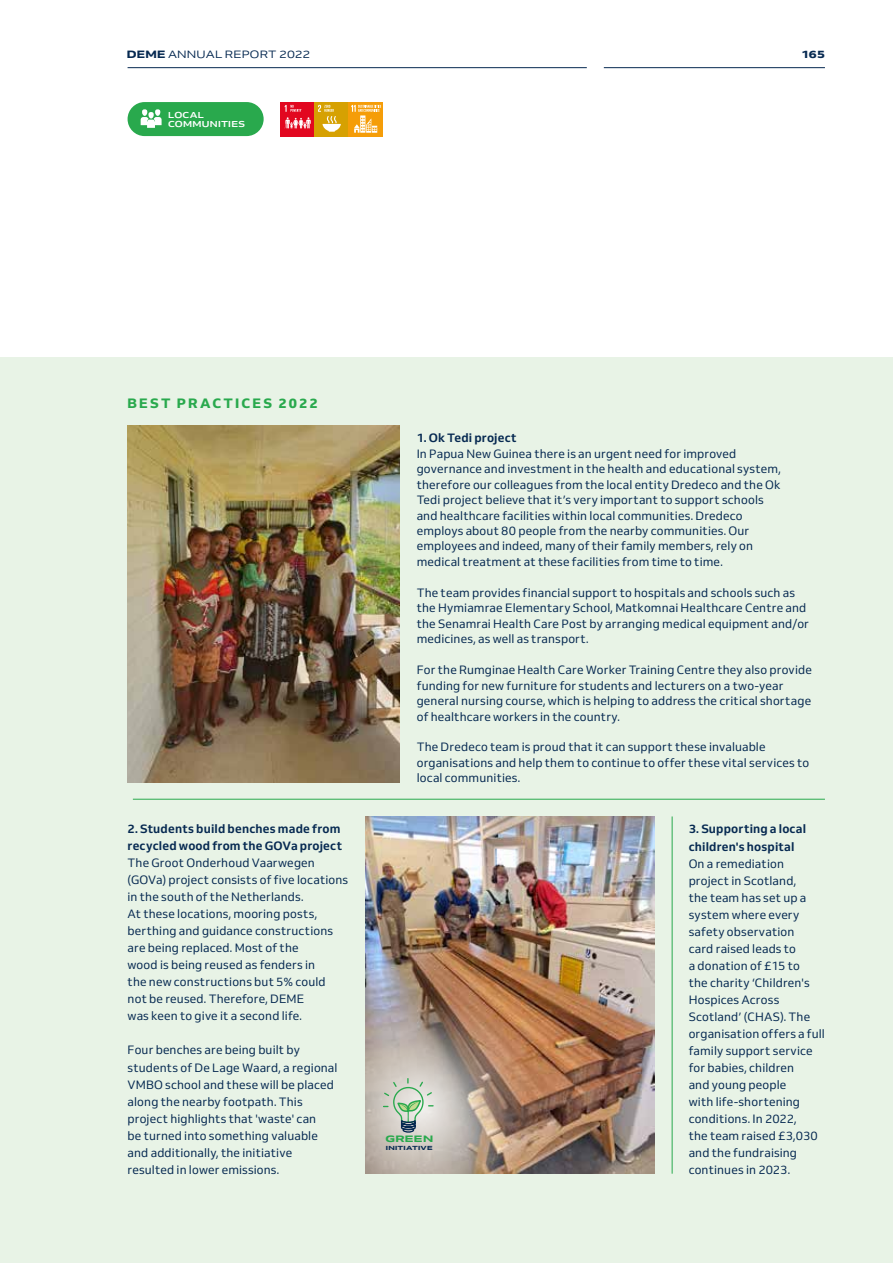
<style>
.page{position:relative;width:893px;height:1263px;background:#fff}
.page>*{position:absolute;margin:0;border:0;box-sizing:border-box;transform-origin:0 0}
.t1{font:800 13.5px "Venn";letter-spacing:.16em;color:#29a94d}
.t2{font:12px/17px "Venn";letter-spacing:.01em;color:#062951}
.t3{font:700 12px/17px "Venn";letter-spacing:.015em;color:#062951}
.t4{font:10.5px "Venn Semi Ex";letter-spacing:.015em;color:#062951}
.t5{font:10.5px "Venn Semi Ex X Bold";color:#062951}
.t6{font:800 expanded 9.15px "Venn";letter-spacing:.035em;color:#29a94d}
.t7{font:700 8.55px/9px "Venn Semi Ex";letter-spacing:.03em;color:#fff}
.t8{font:800 expanded 5.85px "Venn";letter-spacing:.035em;color:#062951}
.s1{font-family:"Venn Semi Ex X Bold"}
</style>
<div class="page">
<hr style="left:604px;top:67px;width:221px;height:1px;background:#062951">
<hr style="left:128px;top:67px;width:459px;height:1px;background:#062951">
<div style="left:0;top:357px;width:893px;height:906px;background:#e8f3e6"></div>
<div style="left:128px;top:102px;width:136px;height:34px;background:#29a94d;border-radius:17px"></div>
<svg style="left:141px;top:109px;width:21px;height:19px"></svg>
<div style="left:281px;top:102px;width:34px;height:34px;background:#e2071f"></div>
<svg style="left:285px;top:105px;width:26px;height:23px"></svg>
<div style="left:315px;top:102px;width:34px;height:34px;background:#d6a102"></div>
<svg style="left:318px;top:105px;width:23px;height:27px"></svg>
<div style="left:349px;top:102px;width:34px;height:34px;background:#f59d08"></div>
<svg style="left:351px;top:105px;width:30px;height:28px"></svg>
<hr style="left:672px;top:816px;width:1px;height:358px;background:#29a94d">
<hr style="left:133px;top:799px;width:692px;height:1px;background:#29a94d">
<img style="left:128px;top:425px;width:272px;height:357px">
<img style="left:366px;top:816px;width:289px;height:358px">
<img style="left:366px;top:996px;width:167px;height:178px">
<p class="t4" style="left:127px;top:48px;width:185px"><span class="s1">DEME</span> ANNUAL REPORT 2022</p>
<p class="t5" style="left:801px;top:48px;width:25px">165</p>
<p class="t7" style="left:168px;top:110px;width:78px">LOCAL<br>COMMUNITIES</p>
<p class="t1" style="left:128px;top:395px;width:192px">BEST PRACTICES 2022</p>
<p class="t3" style="left:128px;top:820px;width:216px">2. Students build benches made from recycled wood from the GOVa project</p>
<p class="t2" style="left:128px;top:854px;width:222px">The Groot Onderhoud Vaarwegen (GOVa) project consists of five locations in the south of the Netherlands.<br>At these locations, mooring posts, berthing and guidance constructions are being replaced. Most of the<br>wood is being reused as fenders in<br>the new constructions but 5% could<br>not be reused. Therefore, DEME<br>was keen to give it a second life.</p>
<p class="t2" style="left:128px;top:1041px;width:211px">Four benches are being built by students of De Lage Waard, a regional VMBO school and these will be placed along the nearby footpath. This project highlights that 'waste' can<br>be turned into something valuable and additionally, the initiative resulted in lower emissions.</p>
<p class="t3" style="left:417px;top:429px;width:101px">1. Ok Tedi project</p>
<p class="t2" style="left:417px;top:446px;width:366px;line-height:15.5px">In Papua New Guinea there is an urgent need for improved governance and investment in the health and educational system, therefore our colleagues from the local entity Dredeco and the Ok Tedi project believe that it’s very important to support schools and healthcare facilities within local communities. Dredeco employs about 80 people from the nearby communities. Our employees and indeed, many of their family members, rely on medical treatment at these facilities from time to time.</p>
<p class="t2" style="left:417px;top:585px;width:394px;line-height:15.5px">The team provides financial support to hospitals and schools such as the Hymiamrae Elementary School, Matkomnai Healthcare Centre and the Senamrai Health Care Post by arranging medical equipment and/or medicines, as well as transport.</p>
<p class="t2" style="left:417px;top:662px;width:397px;line-height:15.5px">For the Rumginae Health Care Worker Training Centre they also provide funding for new furniture for students and lecturers on a two-year general nursing course, which is helping to address the critical shortage of healthcare workers in the country.</p>
<p class="t2" style="left:417px;top:739px;width:394px;line-height:15.5px">The Dredeco team is proud that it can support these invaluable organisations and help them to continue to offer these vital services to local communities.</p>
<p class="t6" style="left:385px;top:1133px;width:49px">GREEN</p>
<p class="t8" style="left:386px;top:1144px;width:48px">INITIATIVE</p>
<p class="t3" style="left:689px;top:820px;width:119px">3. Supporting a local children's hospital</p>
<p class="t2" style="left:689px;top:855px;width:138px">On a remediation project in Scotland,<br>the team has set up a system where every safety observation<br>card raised leads to<br>a donation of £15 to<br>the charity ‘Children's<br>Hospices Across<br>Scotland’ (CHAS). The organisation offers a full family support service for babies, children<br>and young people<br>with life-shortening conditions. In 2022,<br>the team raised £3,030 and the fundraising continues in 2023.</p>
</div>
